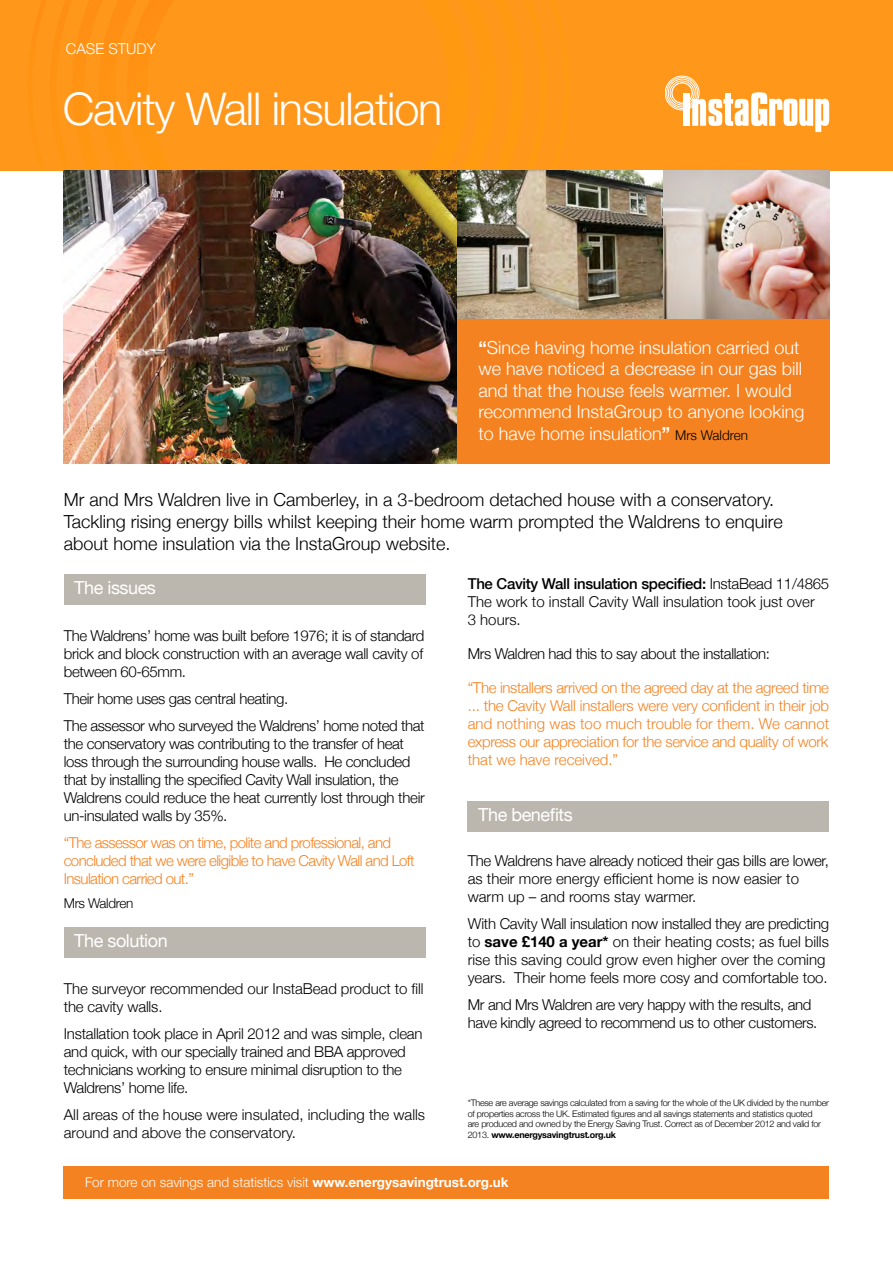
<style>
.page{position:relative;width:893px;height:1263px;background:#fff}
.page>*{position:absolute;margin:0;border:0;box-sizing:border-box;transform-origin:0 0}
.t1{font:300 45px "Helvetica Neue";letter-spacing:-.025em;color:#fff}
.t2{font:300 18px/21.6px "Helvetica Neue";color:#000}
.t3{font:300 18px/21.6px "Helvetica Neue";color:#fff}
.t4{font:18px "Helvetica Neue";letter-spacing:-.025em;color:#fff}
.t5{font:300 15px/18px "Helvetica Neue";letter-spacing:-.02em;color:#000}
.t6{font:300 15px/18px "Helvetica Neue";letter-spacing:-.04em;color:#f58220}
.t7{font:300 15px/18px "Helvetica Neue";color:#000}
.t8{font:300 15px "Helvetica Neue";color:#fff}
.t9{font:300 13.5px "Helvetica Neue";color:#fff}
.t10{font:300 13.5px "Helvetica Neue";letter-spacing:-.025em;color:#000}
.t11{font:300 9px/10.8px "Helvetica Neue";letter-spacing:-.025em;color:#000}
.s1{font-weight:700}
.s2{font-size:13.5px;color:#000}
.s3{font-weight:500}
</style>
<div class="page">
<div style="left:0;top:0;width:893px;height:170px;background:#ff971b"></div>
<div style="left:671px;top:82px;width:22px;height:22px;border:1px solid #fff;border-radius:50%"></div>
<div style="left:665px;top:76px;width:34px;height:34px;border:1px solid #fff;border-radius:50%"></div>
<div style="left:666px;top:77px;width:32px;height:32px;border:1px solid #fff;border-radius:50%"></div>
<div style="left:668px;top:79px;width:28px;height:28px;border:1px solid #fff;border-radius:50%"></div>
<div style="left:669px;top:80px;width:26px;height:26px;border:1px solid #fff;border-radius:50%"></div>
<div style="left:683px;top:93px;width:7px;height:33px;background:#fff"></div>
<svg style="left:692px;top:92px;width:137px;height:40px"></svg>
<img style="left:64px;top:170px;width:393px;height:293px">
<img style="left:457px;top:170px;width:372px;height:149px">
<div style="left:64px;top:574px;width:361px;height:31px;background:#bcb7ae"></div>
<div style="left:64px;top:927px;width:361px;height:30px;background:#bcb7ae"></div>
<div style="left:468px;top:801px;width:361px;height:31px;background:#bcb7ae"></div>
<div style="left:64px;top:1166px;width:765px;height:33px;background:#f58220"></div>
<div style="left:457px;top:319px;width:372px;height:144px;background:#f58220"></div>
<p class="t8" style="left:66px;top:36px;width:92px">CASE STUDY</p>
<h1 class="t1" style="left:63px;top:73px;width:381px">Cavity Wall insulation</h1>
<p class="t3" style="left:478px;top:335px;width:328px"><span class="s1">“</span>Since having home insulation carried out we have noticed a decrease in our gas bill and that the house feels warmer. I would recommend InstaGroup to anyone looking to have home insulation<span class="s1">”</span> <span class="s2">Mrs Waldren</span></p>
<p class="t2" style="left:64px;top:488px;width:720px">Mr and Mrs Waldren live in Camberley, in a 3-bedroom detached house with a conservatory.<br>Tackling rising energy bills whilst keeping their home warm prompted the Waldrens to enquire about home insulation via the InstaGroup website.</p>
<p class="t4" style="left:74px;top:575px;width:83px">The issues</p>
<p class="t5" style="left:64px;top:625px;width:362px;text-align:justify">The Waldrens’ home was built before 1976; it is of standard brick and block construction with an average wall cavity of between 60-65mm.</p>
<p class="t5" style="left:64px;top:684px;width:362px;line-height:27px">Their home uses gas central heating.<br>The assessor who surveyed the Waldrens’ home noted that</p>
<p class="t5" style="left:64px;top:733px;width:363px">the conservatory was contributing to the transfer of heat loss through the surrounding house walls. He concluded that by installing the specified Cavity Wall insulation, the Waldrens could reduce the heat currently lost through their un-insulated walls by 35%.</p>
<p class="t6" style="left:64px;top:832px;width:352px">“The assessor was on time, polite and professional, and concluded that we were eligible to have Cavity Wall and Loft<br>Insulation carried out.”</p>
<p class="t10" style="left:64px;top:892px;width:71px">Mrs Waldren</p>
<p class="t4" style="left:74px;top:928px;width:95px">The solution</p>
<p class="t5" style="left:64px;top:978px;width:361px">The surveyor recommended our InstaBead product to fill the cavity walls.</p>
<p class="t5" style="left:64px;top:1023px;width:360px">Installation took place in April 2012 and was simple, clean and quick, with our specially trained and BBA approved technicians working to ensure minimal disruption to the Waldrens’ home life.</p>
<p class="t7" style="left:64px;top:1104px;width:363px">All areas of the house were insulated, including the walls around and above the conservatory.</p>
<p class="t7" style="left:468px;top:573px;width:363px"><span class="s3">The Cavity Wall insulation specified:</span> InstaBead 11/4865<br>The work to install Cavity Wall insulation took just over<br>3 hours.</p>
<p class="t5" style="left:468px;top:644px;width:304px">Mrs Waldren had this to say about the installation:</p>
<p class="t6" style="left:468px;top:678px;width:363px;text-align:justify">“The installers arrived on the agreed day at the agreed time ... the Cavity Wall installers were very confident in their job and nothing was too much trouble for them. We cannot express our appreciation for the service and quality of work that we have received.”</p>
<p class="t4" style="left:478px;top:802px;width:96px">The benefits</p>
<p class="t7" style="left:468px;top:851px;width:363px">The Waldrens have already noticed their gas bills are lower, as their more energy efficient home is now easier to warm up – and rooms stay warmer.</p>
<p class="t5" style="left:468px;top:914px;width:363px">With Cavity Wall insulation now installed they are predicting to <span class="s1">save £140 a year*</span> on their heating costs; as fuel bills rise this saving could grow even higher over the coming years. Their home feels more cosy and comfortable too.</p>
<p class="t5" style="left:468px;top:995px;width:351px">Mr and Mrs Waldren are very happy with the results, and have kindly agreed to recommend us to other customers.</p>
<p class="t11" style="left:468px;top:1096px;width:363px">*These are average savings calculated from a saving for the whole of the UK divided by the number of properties across the UK. Estimated figures and all savings statements and statistics quoted<br>are produced and owned by the Energy Saving Trust. Correct as of December 2012 and valid for 2013. <span class="s1">www.energysavingtrust.org.uk</span></p>
<p class="t9" style="left:85px;top:1171px;width:425px">For more on savings and statistics visit <span class="s1">www.energysavingtrust.org.uk</span></p>
</div>
